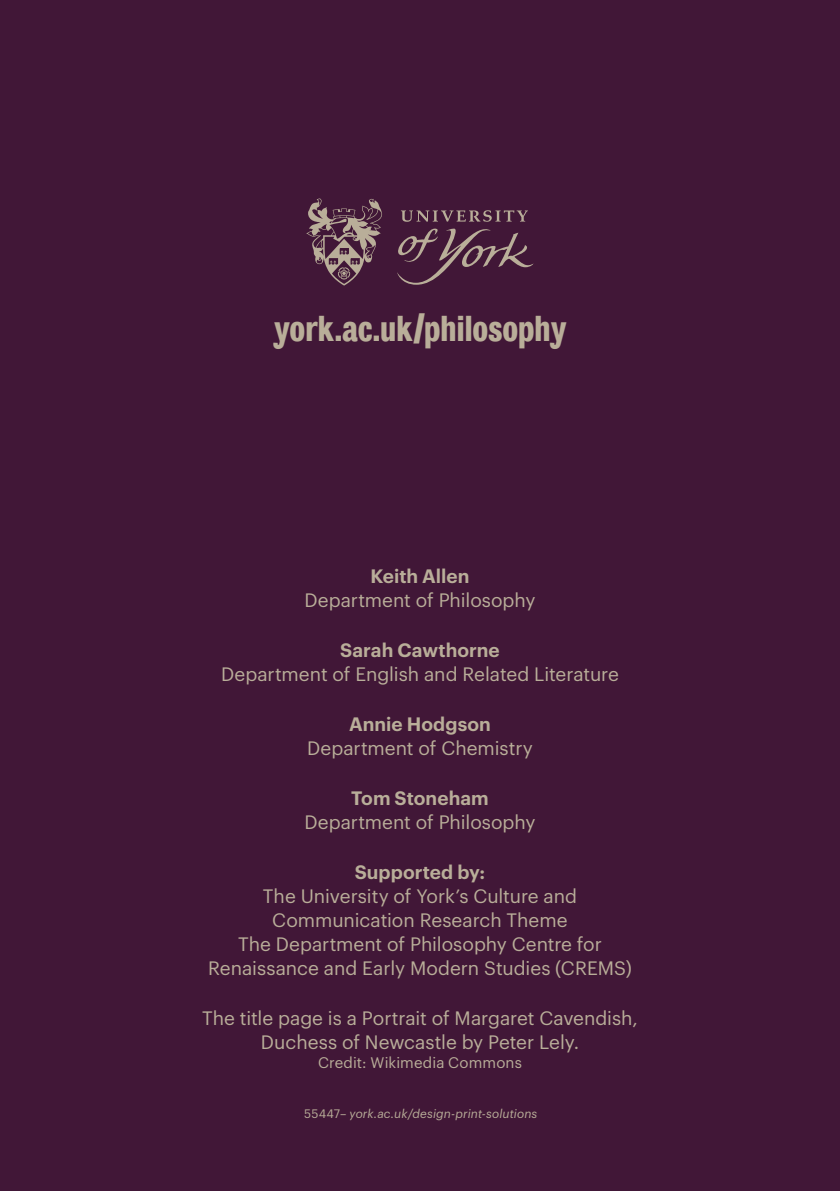
<style>
.page{position:relative;width:840px;height:1191px;background:#fff}
.page>*{position:absolute;margin:0;border:0;box-sizing:border-box;transform-origin:0 0}
.sign_off{font:600 condensed 36px "York Grot";letter-spacing:-.01em;color:#b9ae99}
.Body_9_5_pt{font:19px/24px "Graphik";color:#b9ae99;text-align:center}
.credit{font:15px "Graphik";letter-spacing:.01em;color:#b9ae99}
.t1{font:italic 12px "Graphik";letter-spacing:.01em;color:#b9ae99}
.s1{font-weight:600}
.s2{font-style:normal}
</style>
<div class="page">
<div style="left:0;top:0;width:839px;height:1191px;background:#411737"></div>
<svg style="left:306px;top:198px;width:227px;height:88px"></svg>
<p class="sign_off" style="left:273px;top:308px;width:295px">york.ac.uk/philosophy</p>
<p class="Body_9_5_pt" style="left:304px;top:562px;width:232px"><span class="s1">Keith Allen<br></span>Department of Philosophy</p>
<p class="Body_9_5_pt" style="left:221px;top:636px;width:399px"><span class="s1">Sarah Cawthorne<br></span>Department of English and Related Literature</p>
<p class="Body_9_5_pt" style="left:307px;top:710px;width:227px"><span class="s1">Annie Hodgson<br></span>Department of Chemistry</p>
<p class="Body_9_5_pt" style="left:304px;top:784px;width:232px"><span class="s1">Tom Stoneham<br></span>Department of Philosophy</p>
<p class="Body_9_5_pt" style="left:208px;top:858px;width:425px"><span class="s1">Supported by:<br></span>The University of York’s Culture and Communication Research Theme<br>The Department of Philosophy Centre for Renaissance and Early Modern Studies (CREMS)</p>
<p class="Body_9_5_pt" style="left:202px;top:1004px;width:437px">The title page is a Portrait of Margaret Cavendish,<br>Duchess of Newcastle by Peter Lely.</p>
<p class="credit" style="left:318px;top:1051px;width:205px">Credit: Wikimedia Commons</p>
<p class="t1" style="left:304px;top:1105px;width:235px"><span class="s2">55447–</span> york.ac.uk/design-print-solutions</p>
</div>
